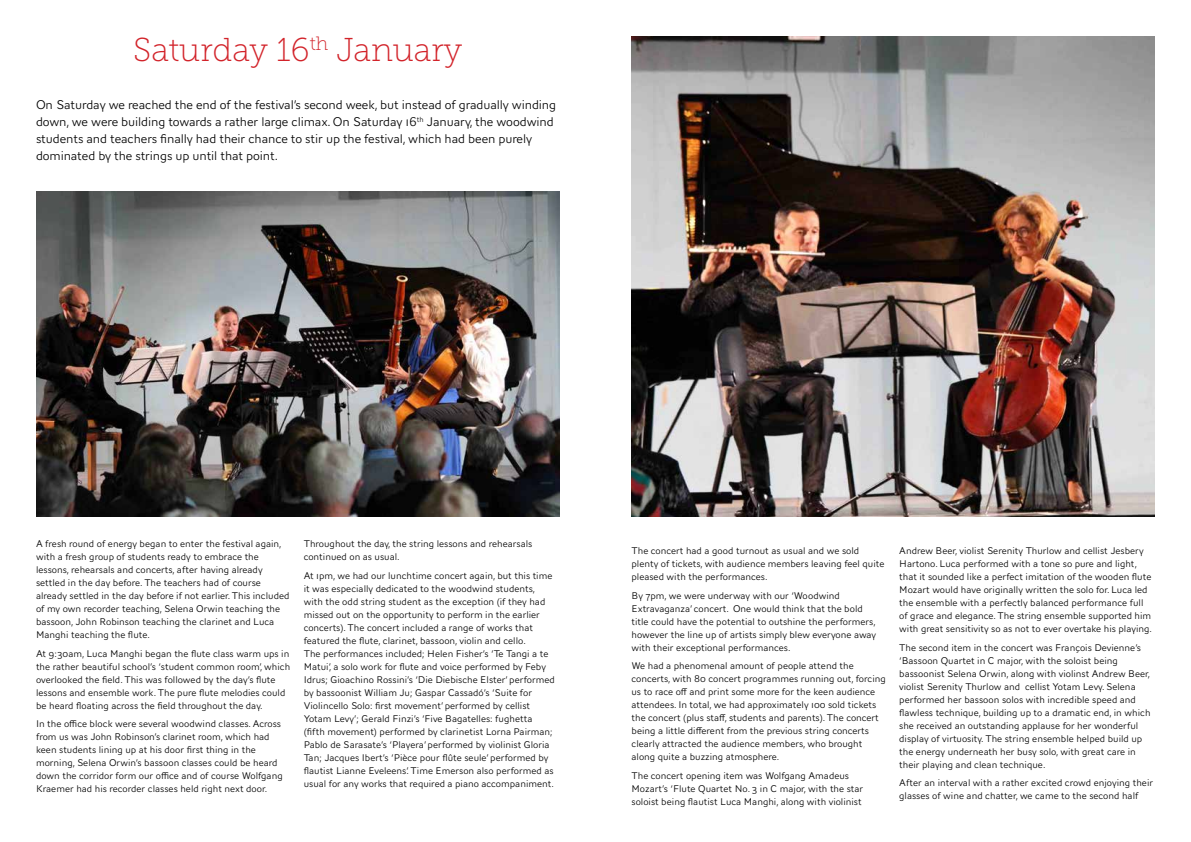
<style>
.page{position:relative;width:1191px;height:842px;background:#fff}
.page>*{position:absolute;margin:0;border:0;box-sizing:border-box;transform-origin:0 0}
.t1{font:33px "Museo Slab 100";color:#d2232a}
.t2{font:300 13px/17px "AW Conqueror Sans";letter-spacing:-.01em;color:#000}
.t3{font:300 10px/13px "AW Conqueror Sans";color:#000}
</style>
<div class="page">
<img style="left:36px;top:192px;width:523px;height:325px">
<img style="left:631px;top:36px;width:524px;height:481px">
<h1 class="t1" style="left:133px;top:32px;width:331px">Saturday 16<sup>th</sup> January</h1>
<p class="t2" style="left:36px;top:96px;width:521px">On Saturday we reached the end of the festival’s second week, but instead of gradually winding down, we were building towards a rather large climax. On Saturday 16<sup>th</sup> January, the woodwind students and teachers finally had their chance to stir up the festival, which had been purely dominated by the strings up until that point.</p>
<p class="t3" style="left:36px;top:537px;width:255px">A fresh round of energy began to enter the festival again, with a fresh group of students ready to embrace the lessons, rehearsals and concerts, after having already settled in the day before. The teachers had of course already settled in the day before if not earlier. This included of my own recorder teaching, Selena Orwin teaching the bassoon, John Robinson teaching the clarinet and Luca Manghi teaching the flute.</p>
<p class="t3" style="left:36px;top:647px;width:256px">At 9:30am, Luca Manghi began the flute class warm ups in the rather beautiful school’s ‘student common room’, which overlooked the field. This was followed by the day’s flute lessons and ensemble work. The pure flute melodies could be heard floating across the field throughout the day.</p>
<p class="t3" style="left:36px;top:717px;width:248px">In the office block were several woodwind classes. Across from us was John Robinson’s clarinet room, which had keen students lining up at his door first thing in the morning, Selena Orwin’s bassoon classes could be heard down the corridor form our office and of course Wolfgang Kraemer had his recorder classes held right next door.</p>
<p class="t3" style="left:304px;top:537px;width:230px">Throughout the day, the string lessons and rehearsals continued on as usual.</p>
<p class="t3" style="left:304px;top:569px;width:253px">At 1pm, we had our lunchtime concert again, but this time it was especially dedicated to the woodwind students, with the odd string student as the exception (if they had missed out on the opportunity to perform in the earlier concerts). The concert included a range of works that featured the flute, clarinet, bassoon, violin and cello.<br>The performances included; Helen Fisher’s ‘Te Tangi a te Matui’, a solo work for flute and voice performed by Feby Idrus; Gioachino Rossini’s ‘Die Diebische Elster’ performed by bassoonist William Ju; Gaspar Cassadó’s ‘Suite for Violincello Solo: first movement’ performed by cellist Yotam Levy’; Gerald Finzi’s ‘Five Bagatelles: fughetta (fifth movement) performed by clarinetist Lorna Pairman; Pablo de Sarasate’s ‘Playera’ performed by violinist Gloria Tan; Jacques Ibert’s ‘Pièce pour flûte seule’ performed by flautist Lianne Eveleens’. Time Emerson also performed as usual for any works that required a piano accompaniment.</p>
<p class="t3" style="left:631px;top:544px;width:254px">The concert had a good turnout as usual and we sold plenty of tickets, with audience members leaving feel quite pleased with the performances.</p>
<p class="t3" style="left:631px;top:589px;width:246px">By 7pm, we were underway with our ‘Woodwind Extravaganza’ concert. One would think that the bold title could have the potential to outshine the performers, however the line up of artists simply blew everyone away with their exceptional performances.</p>
<p class="t3" style="left:631px;top:659px;width:256px">We had a phenomenal amount of people attend the concerts, with 80 concert programmes running out, forcing us to race off and print some more for the keen audience attendees. In total, we had approximately 100 sold tickets the concert (plus staff, students and parents). The concert being a little different from the previous string concerts clearly attracted the audience members, who brought along quite a buzzing atmosphere.</p>
<p class="t3" style="left:631px;top:769px;width:233px">The concert opening item was Wolfgang Amadeus<br>Mozart’s ‘Flute Quartet No. 3 in C major, with the star soloist being flautist Luca Manghi, along with violinist</p>
<p class="t3" style="left:899px;top:544px;width:254px">Andrew Beer, violist Serenity Thurlow and cellist Jesbery Hartono. Luca performed with a tone so pure and light, that it sounded like a perfect imitation of the wooden flute Mozart would have originally written the solo for. Luca led the ensemble with a perfectly balanced performance full of grace and elegance. The string ensemble supported him with great sensitivity so as not to ever overtake his playing.</p>
<p class="t3" style="left:899px;top:641px;width:253px">The second item in the concert was François Devienne’s ‘Bassoon Quartet in C major, with the soloist being bassoonist Selena Orwin, along with violinst Andrew Beer, violist Serenity Thurlow and cellist Yotam Levy. Selena performed her bassoon solos with incredible speed and flawless technique, building up to a dramatic end, in which she received an outstanding applause for her wonderful display of virtuosity. The string ensemble helped build up the energy underneath her busy solo, with great care in their playing and clean technique.</p>
<p class="t3" style="left:899px;top:776px;width:255px">After an interval with a rather excited crowd enjoying their glasses of wine and chatter, we came to the second half</p>
</div>
